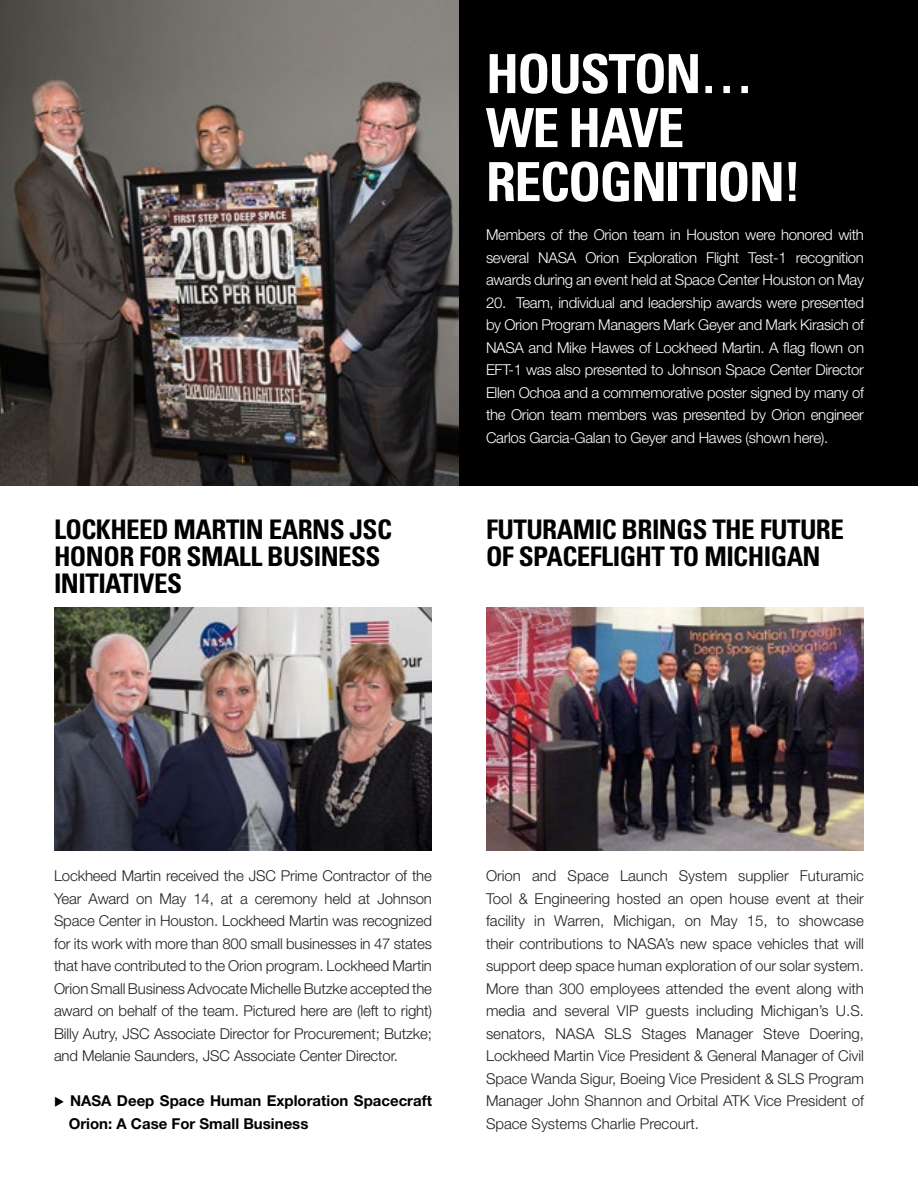
<style>
.page{position:relative;width:918px;height:1188px;background:#fff}
.page>*{position:absolute;margin:0;border:0;box-sizing:border-box;transform-origin:0 0}
.t1{font:700 condensed 54px/54px "Univers LT Std";letter-spacing:-.03em;color:#fff}
.t2{font:700 condensed 27px/27px "Univers LT Std";letter-spacing:-.02em;color:#000}
.t3{font:300 15px/22.5px "Helvetica Neue LT Std";letter-spacing:-.01em;color:#231f20;text-align:justify}
.t4{font:300 15px/22.5px "Helvetica Neue LT Std";letter-spacing:-.02em;color:#fff;text-align:justify}
.t5{font:700 15px "Helvetica Neue LT Std";color:#000}
.s1{color:#fff}
</style>
<div class="page">
<img style="left:54px;top:608px;width:378px;height:242px">
<img style="left:486px;top:608px;width:378px;height:242px">
<div style="left:0;top:0;width:918px;height:486px;background:#000"></div>
<img style="left:0;top:0;width:459px;height:486px">
<p class="t2" style="left:54px;top:516px;width:340px">LOCKHEED MARTIN EARNS JSC<br>HONOR FOR SMALL BUSINESS<br>INITIATIVES</p>
<p class="t1" style="left:486px;top:47px;width:317px">HOUSTON…<br>WE HAVE<br>RECOGNITION!</p>
<p class="t4" style="left:486px;top:223px;width:380px">Members of the Orion team in Houston were honored with several NASA Orion Exploration Flight Test-1 recognition awards during an event held at Space Center Houston on May</p>
<p class="t4" style="left:486px;top:291px;width:380px">20. Team, individual and leadership awards were presented by Orion Program Managers Mark Geyer and Mark Kirasich of NASA and Mike Hawes of Lockheed Martin. A flag flown on EFT-1 was also presented to Johnson Space Center Director Ellen Ochoa and a commemorative poster signed by many of the Orion team members was presented by Orion engineer Carlos Garcia-Galan to Geyer and Hawes (shown here).</p>
<p class="t2" style="left:486px;top:516px;width:359px">FUTURAMIC BRINGS THE FUTURE<br>OF SPACEFLIGHT TO MICHIGAN</p>
<p class="t3" style="left:54px;top:865px;width:380px">Lockheed Martin received the JSC Prime Contractor of the Year Award on May 14, at a ceremony held at Johnson Space Center in Houston. Lockheed Martin was recognized for its work with more than 800 small businesses in 47 states that have contributed to the Orion program. Lockheed Martin Orion Small Business Advocate Michelle Butzke accepted the award on behalf of the team. Pictured here are (left to right)<br>Billy Autry, JSC Associate Director for Procurement; Butzke; and Melanie Saunders, JSC Associate Center Director.</p>
<p class="t5" style="left:54px;top:1092px;width:380px">◆ NASA Deep Space Human Exploration Spacecraft</p>
<p class="t5" style="left:54px;top:1114px;width:256px"><span class="s1">◆</span> Orion: A Case For Small Business</p>
<p class="t3" style="left:486px;top:865px;width:380px">Orion and Space Launch System supplier Futuramic Tool &amp; Engineering hosted an open house event at their facility in Warren, Michigan, on May 15, to showcase their contributions to NASA’s new space vehicles that will support deep space human exploration of our solar system.<br>More than 300 employees attended the event along with media and several VIP guests including Michigan’s U.S. senators, NASA SLS Stages Manager Steve Doering, Lockheed Martin Vice President &amp; General Manager of Civil Space Wanda Sigur, Boeing Vice President &amp; SLS Program Manager John Shannon and Orbital ATK Vice President of Space Systems Charlie Precourt.</p>
</div>
